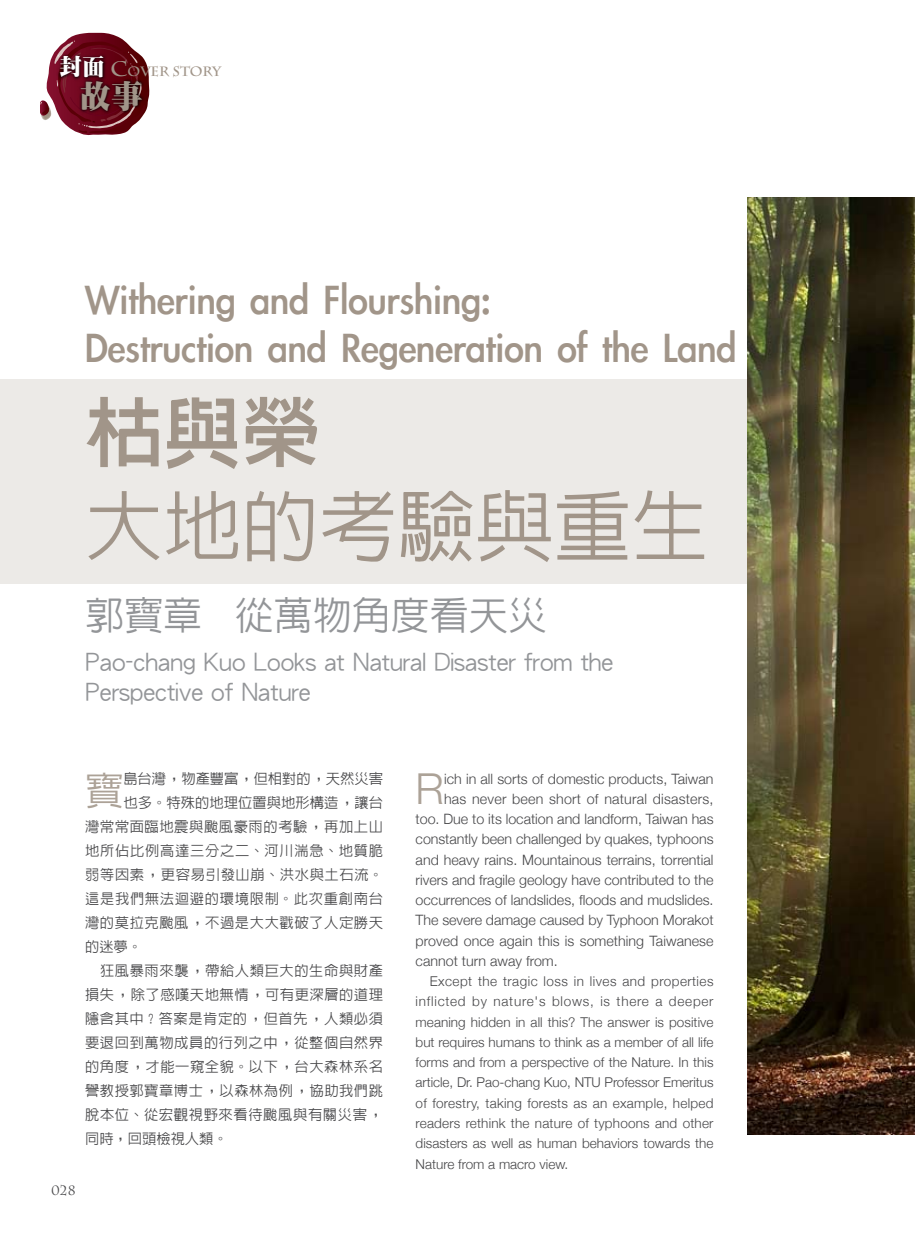
<style>
.page{position:relative;width:915px;height:1255px;background:#fff}
.page>*{position:absolute;margin:0;border:0;box-sizing:border-box;transform-origin:0 0}
.t1{font:500 78px "Lin Gothic";color:#a19589}
.t2{font:78px "Lin Gothic Extra";color:#a19589}
.t3{font:46.5px/48px "Li Gothic Med";color:#a19589;scale:.94 1}
.t4{font:300 42.6px "Helvetica Neue";color:#aca297}
.t5{font:500 39px "Lin Gothic";color:#939598}
.t6{font:500 38.25px "Lin Gothic";color:#aca297}
.t7{font:900 31.5px "Inn Ming";color:#a19589}
.t8{font:24.75px/30px "DFPG Hei Md MP BF";color:#939598}
.t9{font:300 14.25px "Helvetica Neue";color:#464648}
.t10{font:500 14.25px "Lin Gothic";letter-spacing:.04em;color:#464648}
.t11{font:500 14.25px "Lin Gothic";color:#464648}
.t12{font:500 14.25px "Lin Gothic";letter-spacing:.005em;color:#464648}
.t13{font:300 13.5px/20.2px "Helvetica Neue";color:#464648;text-align:justify}
.t14{font:700 13.5px "Charlemagne Std";color:#a19589}
.t15{font:13.5px "Charlemagne Std";color:#464648}
.s1{font-family:"Inn Ming";font-weight:900;font-size:22.5px;color:#fff}
.s2{font-size:21px}
</style>
<div class="page">
<div style="left:0;top:379px;width:914px;height:204px;background:#eceae7"></div>
<img style="left:747px;top:198px;width:167px;height:936px">
<svg style="left:40px;top:33px;width:110px;height:102px"></svg>
<svg style="left:57px;top:52px;width:50px;height:29px"></svg>
<svg style="left:77px;top:78px;width:68px;height:37px;background:#3e040d"></svg>
<p class="t14" style="left:60px;top:63px;width:163px"><span class="s1">封面</span> <span class="s2">C</span>OVER STORY</p>
<h3 class="t7" style="left:79px;top:81px;width:64px">故事</h3>
<h2 class="t3" style="left:85px;top:275px;width:694px">Withering and Flourshing:<br>Destruction and Regeneration of the Land</h2>
<h1 class="t2" style="left:85px;top:393px;width:235px">枯與榮</h1>
<h1 class="t1" style="left:85px;top:487px;width:625px">大地的考驗與重生</h1>
<h3 class="t5" style="left:85px;top:595px;width:463px">郭寶章 從萬物角度看天災</h3>
<h3 class="t8" style="left:85px;top:647px;width:529px">Pao-chang Kuo Looks at Natural Disaster from the<br>Perspective of Nature</h3>
<h3 class="t6" style="left:85px;top:771px;width:40px">寶</h3>
<p class="t11" style="left:123px;top:771px;width:261px">島台灣，物產豐富，但相對的，天然災害</p>
<p class="t12" style="left:123px;top:795px;width:261px">也多。特殊的地理位置與地形構造，讓台</p>
<p class="t10" style="left:85px;top:819px;width:299px">灣常常面臨地震與颱風豪雨的考驗，再加上山</p>
<p class="t10" style="left:85px;top:843px;width:299px">地所佔比例高達三分之二、河川湍急、地質脆</p>
<p class="t10" style="left:85px;top:867px;width:299px">弱等因素，更容易引發山崩、洪水與土石流。</p>
<p class="t10" style="left:85px;top:891px;width:299px">這是我們無法迴避的環境限制。此次重創南台</p>
<p class="t10" style="left:85px;top:915px;width:299px">灣的莫拉克颱風，不過是大大戳破了人定勝天</p>
<p class="t10" style="left:85px;top:939px;width:58px">的迷夢。</p>
<p class="t10" style="left:100px;top:963px;width:284px">狂風暴雨來襲，帶給人類巨大的生命與財產</p>
<p class="t10" style="left:85px;top:987px;width:299px">損失，除了感嘆天地無情，可有更深層的道理</p>
<p class="t10" style="left:85px;top:1011px;width:299px">隱含其中？答案是肯定的，但首先，人類必須</p>
<p class="t10" style="left:85px;top:1035px;width:299px">要退回到萬物成員的行列之中，從整個自然界</p>
<p class="t10" style="left:85px;top:1059px;width:299px">的角度，才能一窺全貌。以下，台大森林系名</p>
<p class="t10" style="left:85px;top:1083px;width:299px">譽教授郭寶章博士，以森林為例，協助我們跳</p>
<p class="t10" style="left:85px;top:1107px;width:299px">脫本位、從宏觀視野來看待颱風與有關災害，</p>
<p class="t11" style="left:85px;top:1131px;width:144px">同時，回頭檢視人類。</p>
<p class="t15" style="left:51px;top:1182px;width:26px">028</p>
<h3 class="t4" style="left:415px;top:762px;width:30px">R</h3>
<p class="t9" style="left:444px;top:769px;width:271px">ich in all sorts of domestic products, Taiwan</p>
<p class="t9" style="left:444px;top:790px;width:271px">has never been short of natural disasters,</p>
<p class="t9" style="left:415px;top:810px;width:299px">too. Due to its location and landform, Taiwan has</p>
<p class="t9" style="left:415px;top:830px;width:299px">constantly been challenged by quakes, typhoons</p>
<p class="t9" style="left:415px;top:850px;width:299px">and heavy rains. Mountainous terrains, torrential</p>
<p class="t9" style="left:415px;top:871px;width:299px">rivers and fragile geology have contributed to the</p>
<p class="t9" style="left:415px;top:891px;width:299px">occurrences of landslides, floods and mudslides.</p>
<p class="t9" style="left:415px;top:911px;width:299px">The severe damage caused by Typhoon Morakot</p>
<p class="t9" style="left:415px;top:931px;width:299px">proved once again this is something Taiwanese</p>
<p class="t9" style="left:415px;top:952px;width:144px">cannot turn away from.</p>
<p class="t13" style="left:415px;top:970px;width:299px;text-indent:14px">Except the tragic loss in lives and properties inflicted by nature's blows, is there a deeper meaning hidden in all this? The answer is positive but requires humans to think as a member of all life forms and from a perspective of the Nature. In this article, Dr. Pao-chang Kuo, NTU Professor Emeritus of forestry, taking forests as an example, helped readers rethink the nature of typhoons and other disasters as well as human behaviors towards the Nature from a macro view.</p>
</div>
